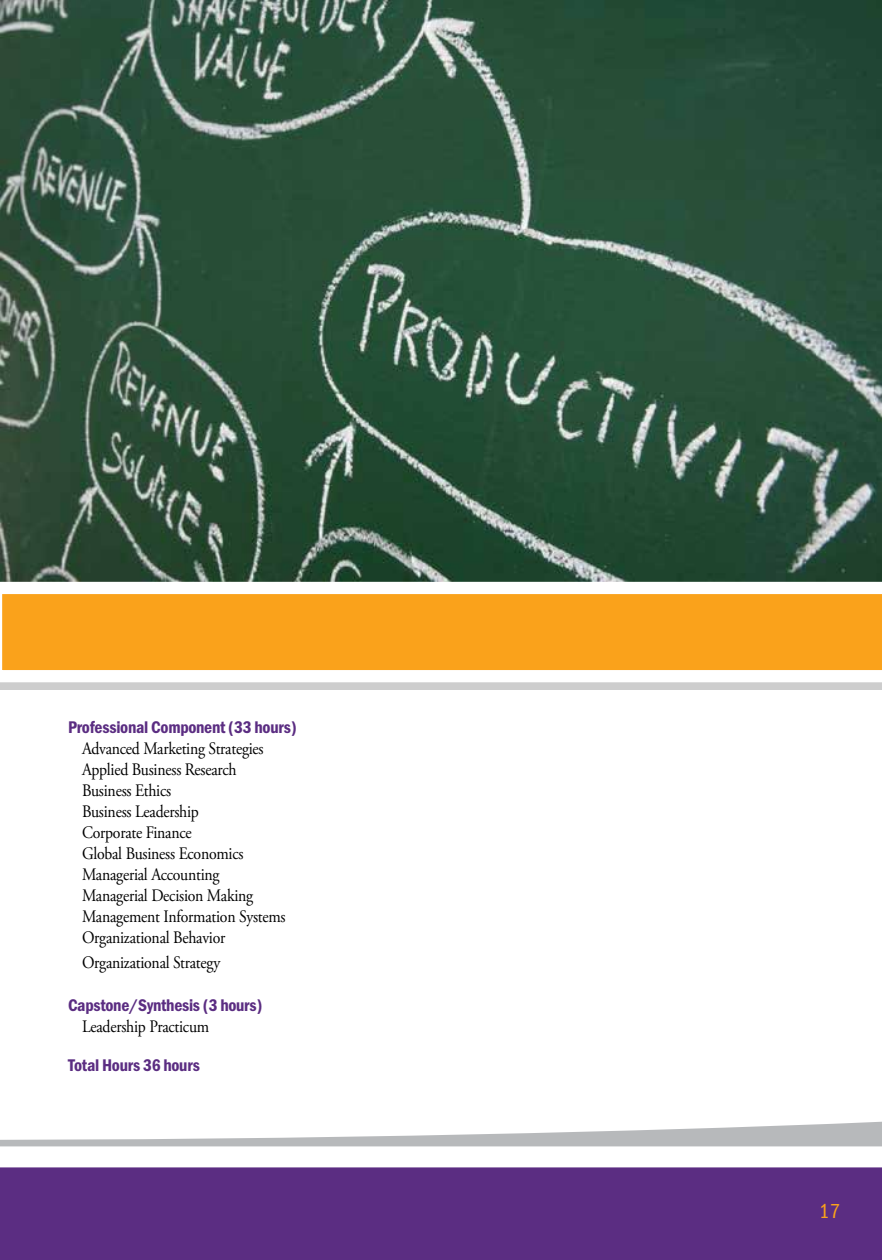
<style>
.page{position:relative;width:882px;height:1260px;background:#fff}
.page>*{position:absolute;margin:0;border:0;box-sizing:border-box;transform-origin:0 0}
.t1{font:21px "Franklin Gothic URW Con Boo";color:#faa21b}
.t2{font:17.5px/21px "Adobe Garamond Pro";letter-spacing:-.015em;color:#000;scale:.9 1}
.t3{font:17.5px "Franklin Gothic URW Con Dem";letter-spacing:-.015em;color:#5b2d82}
</style>
<div class="page">
<svg style="left:0;top:1121px;width:882px;height:25px"></svg>
<svg style="left:0;top:1146px;width:882px;height:114px"></svg>
<img style="left:0;top:0;width:882px;height:576px">
<div style="left:0;top:590px;width:882px;height:100px;background:#cdcdcd"></div>
<svg style="left:0;top:576px;width:882px;height:107px;background:#efb352"></svg>
<p class="t3" style="left:68px;top:716px;width:230px">Professional Component (33 hours)</p>
<p class="t2" style="left:82px;top:739px;width:228px">Advanced Marketing Strategies<br>Applied Business Research<br>Business Ethics<br>Business Leadership<br>Corporate Finance<br>Global Business Economics<br>Managerial Accounting<br>Managerial Decision Making<br>Management Information Systems<br>Organizational Behavior</p>
<p class="t2" style="left:82px;top:953px;width:155px">Organizational Strategy</p>
<p class="t3" style="left:68px;top:994px;width:196px">Capstone/Synthesis (3 hours)</p>
<p class="t2" style="left:82px;top:1017px;width:143px">Leadership Practicum</p>
<p class="t3" style="left:68px;top:1053px;width:133px">Total Hours 36 hours</p>
<p class="t1" style="left:819px;top:1199px;width:23px">17</p>
</div>
